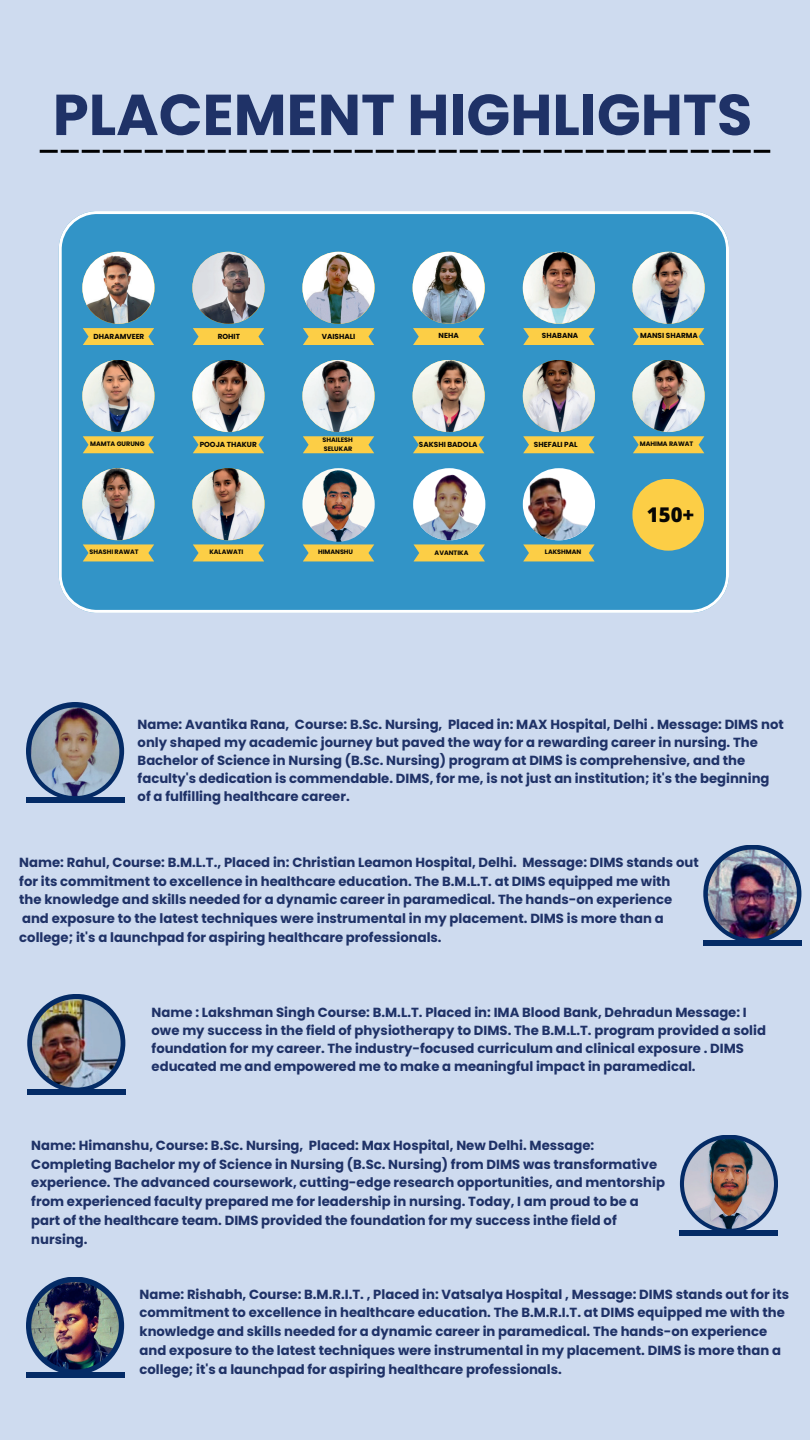
<style>
.page{position:relative;width:810px;height:1440px;background:#cedbef}
.page>*{position:absolute;margin:0;border:0;box-sizing:border-box;transform-origin:0 0}
.t1{font:700 57.6px "Poppins";color:#1f3267}
.t2{font:800 20.3px "Open Sans";color:#080704}
.t3{font:700 13.2px/18.8px "Poppins";color:#1f3267}
.t4{font:700 7.3px "Poppins";color:#080704}
.t5{font:700 6.4px/8.6px "Poppins";color:#080704}
</style>
<div class="page">
<div style="left:59px;top:211px;width:670px;height:402px;background:#3294c7"></div>
<div style="left:192px;top:430px;width:73px;height:23px;background:#fcce46"></div>
<svg style="left:192px;top:360px;width:73px;height:78px;background:#489bbb"></svg>
<svg style="left:26px;top:702px;width:98px;height:101px;background:#6781a9"></svg>
<svg style="left:703px;top:845px;width:98px;height:100px;background:#6c86ac"></svg>
<svg style="left:680px;top:1135px;width:98px;height:100px;background:#6f88af"></svg>
<svg style="left:26px;top:1277px;width:98px;height:100px;background:#6681a8"></svg>
<svg style="left:27px;top:994px;width:98px;height:101px;background:#6882aa"></svg>
<img style="left:192px;top:360px;width:72px;height:72px;border-radius:50%">
<div style="left:302px;top:430px;width:73px;height:23px;background:#fcce46"></div>
<svg style="left:302px;top:360px;width:73px;height:78px;background:#499bbc"></svg>
<img style="left:302px;top:360px;width:72px;height:72px;border-radius:50%">
<div style="left:82px;top:430px;width:73px;height:23px;background:#fcce46"></div>
<svg style="left:82px;top:360px;width:73px;height:78px;background:#489bbb"></svg>
<img style="left:82px;top:360px;width:72px;height:72px;border-radius:50%">
<div style="left:192px;top:538px;width:73px;height:23px;background:#fcce46"></div>
<svg style="left:192px;top:468px;width:73px;height:79px;background:#4e9cb7"></svg>
<img style="left:192px;top:468px;width:72px;height:72px;border-radius:50%">
<div style="left:633px;top:430px;width:72px;height:23px;background:#fcce46"></div>
<svg style="left:633px;top:360px;width:72px;height:78px;background:#489bbb"></svg>
<img style="left:633px;top:360px;width:72px;height:72px;border-radius:50%">
<div style="left:82px;top:538px;width:73px;height:23px;background:#fcce46"></div>
<svg style="left:82px;top:468px;width:73px;height:79px;background:#4e9cb7"></svg>
<img style="left:82px;top:468px;width:72px;height:72px;border-radius:50%">
<div style="left:413px;top:430px;width:72px;height:23px;background:#fcce46"></div>
<svg style="left:413px;top:360px;width:72px;height:78px;background:#489bbb"></svg>
<img style="left:413px;top:360px;width:72px;height:72px;border-radius:50%">
<div style="left:633px;top:322px;width:72px;height:23px;background:#fcce46"></div>
<svg style="left:633px;top:252px;width:72px;height:78px;background:#4a9cbb"></svg>
<img style="left:633px;top:252px;width:72px;height:72px;border-radius:50%">
<div style="left:523px;top:430px;width:72px;height:23px;background:#fcce46"></div>
<svg style="left:523px;top:360px;width:72px;height:78px;background:#479aba"></svg>
<img style="left:523px;top:360px;width:72px;height:72px;border-radius:50%">
<div style="left:192px;top:322px;width:73px;height:23px;background:#fcce46"></div>
<svg style="left:192px;top:252px;width:73px;height:78px;background:#499bba"></svg>
<img style="left:192px;top:252px;width:72px;height:72px;border-radius:50%">
<div style="left:302px;top:322px;width:73px;height:23px;background:#fcce46"></div>
<svg style="left:302px;top:252px;width:73px;height:78px;background:#4b9cbb"></svg>
<img style="left:302px;top:252px;width:72px;height:72px;border-radius:50%">
<div style="left:82px;top:322px;width:73px;height:23px;background:#fcce46"></div>
<svg style="left:82px;top:252px;width:73px;height:78px;background:#4a9bba"></svg>
<img style="left:82px;top:252px;width:72px;height:72px;border-radius:50%">
<div style="left:413px;top:322px;width:72px;height:23px;background:#fcce46"></div>
<svg style="left:413px;top:252px;width:72px;height:78px;background:#4a9bbb"></svg>
<img style="left:413px;top:252px;width:72px;height:72px;border-radius:36px">
<div style="left:523px;top:322px;width:72px;height:23px;background:#fcce46"></div>
<svg style="left:523px;top:252px;width:72px;height:78px;background:#4a9bba"></svg>
<img style="left:523px;top:252px;width:72px;height:72px;border-radius:50%">
<svg style="left:632px;top:479px;width:72px;height:72px;background:#d0c162"></svg>
<img style="left:31px;top:708px;width:88px;height:88px;border-radius:50%">
<img style="left:708px;top:850px;width:89px;height:89px;border-radius:50%">
<img style="left:32px;top:999px;width:89px;height:89px;border-radius:50%">
<img style="left:684px;top:1139px;width:90px;height:90px;border-radius:50%">
<img style="left:31px;top:1282px;width:88px;height:88px;border-radius:50%">
<div style="left:302px;top:538px;width:73px;height:23px;background:#fcce46"></div>
<svg style="left:302px;top:468px;width:73px;height:79px;fill:#3294c7"></svg>
<img style="left:305px;top:470px;width:67px;height:72px;border-radius:50%">
<div style="left:523px;top:538px;width:72px;height:23px;background:#fcce46"></div>
<svg style="left:523px;top:468px;width:72px;height:79px"></svg>
<img style="left:522px;top:464px;width:73px;height:76px;border-radius:50%">
<div style="left:413px;top:538px;width:72px;height:23px;background:#fcce46"></div>
<svg style="left:413px;top:468px;width:72px;height:79px;fill:#3294c7"></svg>
<img style="left:414px;top:474px;width:70px;height:66px;border-radius:50%">
<svg style="left:40px;top:150px;width:730px;height:3px;background:#282a2e"></svg>
<h1 class="t1" style="left:53px;top:81px;width:701px">PLACEMENT HIGHLIGHTS</h1>
<p class="t4" style="left:94px;top:333px;width:52px">DHARAMVEER</p>
<p class="t4" style="left:218px;top:332px;width:24px">ROHIT</p>
<p class="t4" style="left:322px;top:332px;width:35px">VAISHALI</p>
<p class="t4" style="left:439px;top:332px;width:22px">NEHA</p>
<p class="t4" style="left:542px;top:331px;width:38px">SHABANA</p>
<p class="t4" style="left:640px;top:332px;width:59px">MANSI SHARMA</p>
<p class="t5" style="left:322px;top:436px;width:32px">SHAILESH<br>SELUKAR</p>
<p class="t5" style="left:90px;top:440px;width:56px">MAMTA GURUNG</p>
<p class="t4" style="left:419px;top:440px;width:60px">SAKSHI BADOLA</p>
<p class="t4" style="left:534px;top:440px;width:45px">SHEFALI PAL</p>
<p class="t4" style="left:200px;top:440px;width:59px">POOJA THAKUR</p>
<p class="t5" style="left:640px;top:440px;width:55px">MAHIMA RAWAT</p>
<h2 class="t2" style="left:647px;top:499px;width:49px">150+</h2>
<p class="t5" style="left:89px;top:547px;width:51px">SHASHI RAWAT</p>
<p class="t5" style="left:209px;top:547px;width:36px">KALAWATI</p>
<p class="t5" style="left:318px;top:547px;width:37px">HIMANSHU</p>
<p class="t5" style="left:435px;top:548px;width:35px">AVANTIKA</p>
<p class="t5" style="left:545px;top:547px;width:38px">LAKSHMAN</p>
<p class="t3" style="left:138px;top:715px;width:648px;line-height:18px">Name: Avantika Rana, Course: B.Sc. Nursing, Placed in: MAX Hospital, Delhi . Message: DIMS not only shaped my academic journey but paved the way for a rewarding career in nursing. The Bachelor of Science in Nursing (B.Sc. Nursing) program at DIMS is comprehensive, and the faculty's dedication is commendable. DIMS, for me, is not just an institution; it's the beginning of a fulfilling healthcare career.</p>
<p class="t3" style="left:19px;top:853px;width:681px">Name: Rahul, Course: B.M.L.T., Placed in: Christian Leamon Hospital, Delhi. Message: DIMS stands out for its commitment to excellence in healthcare education. The B.M.L.T. at DIMS equipped me with<br>the knowledge and skills needed for a dynamic career in paramedical. The hands-on experience and exposure to the latest techniques were instrumental in my placement. DIMS is more than a college; it's a launchpad for aspiring healthcare professionals.</p>
<p class="t3" style="left:152px;top:1004px;width:616px;line-height:18px">Name : Lakshman Singh Course: B.M.L.T. Placed in: IMA Blood Bank, Dehradun Message: I owe my success in the field of physiotherapy to DIMS. The B.M.L.T. program provided a solid foundation for my career. The industry-focused curriculum and clinical exposure . DIMS educated me and empowered me to make a meaningful impact in paramedical.</p>
<p class="t3" style="left:31px;top:1136px;width:635px">Name: Himanshu, Course: B.Sc. Nursing, Placed: Max Hospital, New Delhi. Message:<br>Completing Bachelor my of Science in Nursing (B.Sc. Nursing) from DIMS was transformative experience. The advanced coursework, cutting-edge research opportunities, and mentorship from experienced faculty prepared me for leadership in nursing. Today, I am proud to be a part of the healthcare team. DIMS provided the foundation for my success inthe field of nursing.</p>
<p class="t3" style="left:140px;top:1285px;width:651px">Name: Rishabh, Course: B.M.R.I.T. , Placed in: Vatsalya Hospital , Message: DIMS stands out for its commitment to excellence in healthcare education. The B.M.R.I.T. at DIMS equipped me with the knowledge and skills needed for a dynamic career in paramedical. The hands-on experience and exposure to the latest techniques were instrumental in my placement. DIMS is more than a college; it's a launchpad for aspiring healthcare professionals.</p>
</div>
